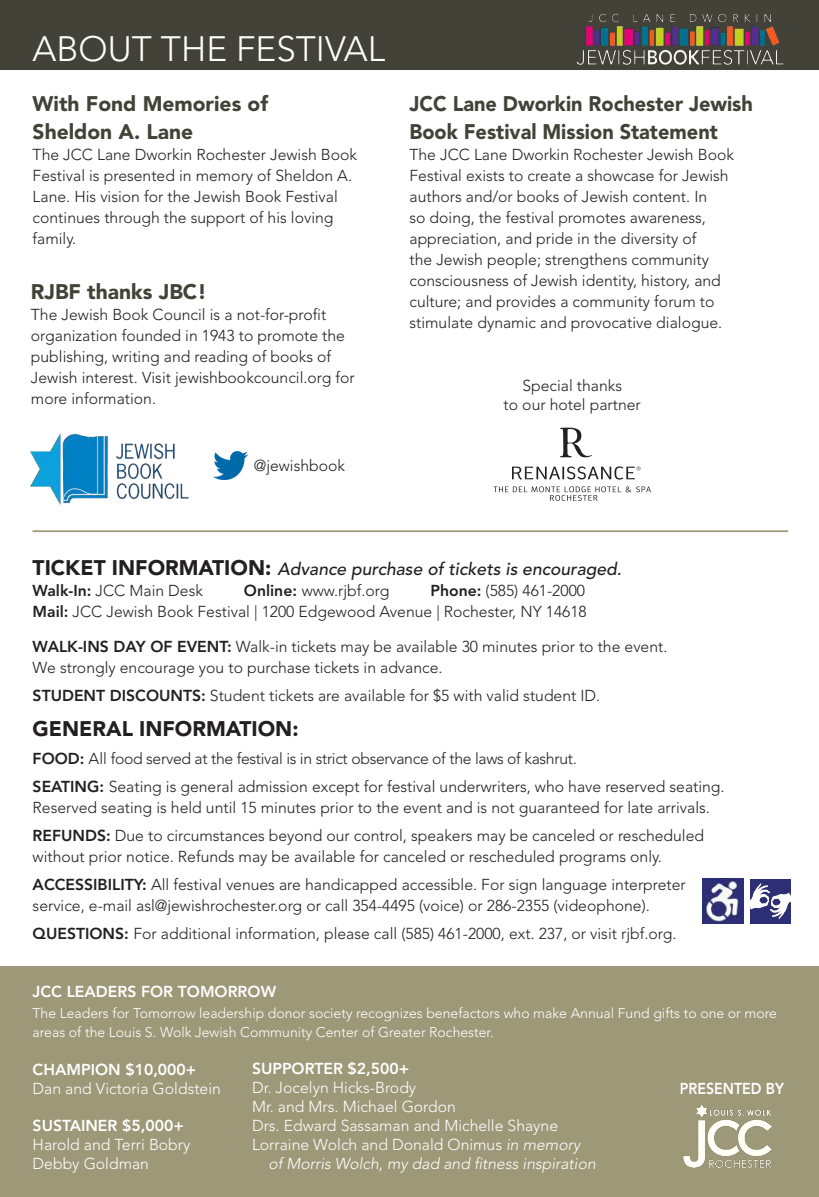
<style>
.page{position:relative;width:819px;height:1197px;background:#fff}
.page>*{position:absolute;margin:0;border:0;box-sizing:border-box;transform-origin:0 0}
.t1{font:300 35px "Avenir LT Std";color:#fff}
.t2{font:900 21px/28px "Avenir LT Std";color:#434238;scale:.95 1}
.t3{font:900 21px/28px "Avenir LT Std";color:#434238}
.t4{font:900 21px "Avenir LT Std";color:#231f20}
.t5{font:italic 500 17.5px "Avenir LT Std";color:#231f20}
.t6{font:300 15.75px/21px "Avenir LT Std";color:#231f20}
.t7{font:300 15.75px/18.9px "Avenir LT Std";color:#fff}
.t8{font:800 15.75px "Avenir LT Std";color:#fff}
.t9{font:italic 300 15.75px "Avenir LT Std";color:#fff}
.t10{font:800 15.75px "Avenir LT Std";color:#fff;scale:.9 1}
.t11{font:300 14px/18.9px "Avenir LT Std";color:#fff}
.s1{font-weight:900;font-style:normal;font-size:21px}
.s2{font-weight:800}
.s3{font-style:italic}
</style>
<div class="page">
<div style="left:0;top:0;width:819px;height:69px;background:#434238"></div>
<div style="left:1px;top:966px;width:818px;height:231px;background:#9c9878"></div>
<div style="left:750px;top:879px;width:40px;height:44px;background:#2c2f76"></div>
<img style="left:703px;top:879px;width:40px;height:44px">
<img style="left:749px;top:883px;width:42px;height:36px">
<img style="left:31px;top:434px;width:158px;height:70px">
<img style="left:683px;top:1105px;width:88px;height:62px">
<hr style="left:32px;top:530px;width:756px;height:2px;background:#9c9878">
<img style="left:576px;top:13px;width:208px;height:52px">
<svg style="left:512px;top:466px;width:129px;height:14px"></svg>
<svg style="left:560px;top:428px;width:32px;height:30px"></svg>
<svg style="left:493px;top:486px;width:158px;height:15px"></svg>
<img style="left:214px;top:451px;width:33px;height:28px">
<h1 class="t1" style="left:33px;top:28px;width:354px">ABOUT THE FESTIVAL</h1>
<h2 class="t3" style="left:33px;top:90px;width:237px">With Fond Memories of<br>Sheldon A. Lane</h2>
<p class="t6" style="left:33px;top:144px;width:326px">The JCC Lane Dworkin Rochester Jewish Book Festival is presented in memory of Sheldon A.<br>Lane. His vision for the Jewish Book Festival continues through the support of his loving family.</p>
<h2 class="t3" style="left:31px;top:277px;width:177px">RJBF thanks JBC!</h2>
<p class="t6" style="left:31px;top:304px;width:325px">The Jewish Book Council is a not-for-profit organization founded in 1943 to promote the publishing, writing and reading of books of Jewish interest. Visit jewishbookcouncil.org for more information.</p>
<p class="t6" style="left:254px;top:455px;width:93px">@jewishbook</p>
<h2 class="t2" style="left:410px;top:90px;width:363px">JCC Lane Dworkin Rochester Jewish<br>Book Festival Mission Statement</h2>
<p class="t6" style="left:410px;top:144px;width:326px">The JCC Lane Dworkin Rochester Jewish Book Festival exists to create a showcase for Jewish authors and/or books of Jewish content. In<br>so doing, the festival promotes awareness, appreciation, and pride in the diversity of<br>the Jewish people; strengthens community consciousness of Jewish identity, history, and culture; and provides a community forum to stimulate dynamic and provocative dialogue.</p>
<p class="t6" style="left:504px;top:376px;width:139px;line-height:18.9px;text-align:center">Special thanks<br>to our hotel partner</p>
<p class="t5" style="left:33px;top:559px;width:591px"><span class="s1">TICKET INFORMATION:</span> Advance purchase of tickets is encouraged.</p>
<p class="t6" style="left:33px;top:580px;width:172px"><span class="s2">Walk-In:</span> JCC Main Desk</p>
<p class="t6" style="left:244px;top:580px;width:147px"><span class="s2">Online:</span> www.rjbf.org</p>
<p class="t6" style="left:33px;top:580px;width:556px;text-align:right"><span class="s2">Phone:</span> (585) 461-2000<br><span class="s2">Mail:</span> JCC Jewish Book Festival | 1200 Edgewood Avenue | Rochester, NY 14618</p>
<p class="t6" style="left:33px;top:636px;width:636px"><span class="s2">WALK-INS DAY OF EVENT:</span> Walk-in tickets may be available 30 minutes prior to the event.<br>We strongly encourage you to purchase tickets in advance.</p>
<p class="t6" style="left:33px;top:685px;width:569px"><span class="s2">STUDENT DISCOUNTS:</span> Student tickets are available for $5 with valid student ID.</p>
<h2 class="t4" style="left:33px;top:716px;width:267px">GENERAL INFORMATION:</h2>
<p class="t6" style="left:33px;top:745px;width:694px;line-height:28px"><span class="s2">FOOD:</span> All food served at the festival is in strict observance of the laws of kashrut.<br><span class="s2">SEATING:</span> Seating is general admission except for festival underwriters, who have reserved seating.</p>
<p class="t6" style="left:33px;top:794px;width:679px;line-height:28px">Reserved seating is held until 15 minutes prior to the event and is not guaranteed for late arrivals.<br><span class="s2">REFUNDS:</span> Due to circumstances beyond our control, speakers may be canceled or rescheduled</p>
<p class="t6" style="left:33px;top:843px;width:655px;line-height:28px">without prior notice. Refunds may be available for canceled or rescheduled programs only.<br><span class="s2">ACCESSIBILITY:</span> All festival venues are handicapped accessible. For sign language interpreter</p>
<p class="t6" style="left:33px;top:892px;width:645px;line-height:28px">service, e-mail asl@jewishrochester.org or call 354-4495 (voice) or 286-2355 (videophone).<br><span class="s2">QUESTIONS:</span> For additional information, please call (585) 461-2000, ext. 237, or visit rjbf.org.</p>
<p class="t8" style="left:33px;top:982px;width:245px">JCC LEADERS FOR TOMORROW</p>
<p class="t11" style="left:33px;top:1004px;width:746px">The Leaders for Tomorrow leadership donor society recognizes benefactors who make Annual Fund gifts to one or more areas of the Louis S. Wolk Jewish Community Center of Greater Rochester.</p>
<p class="t8" style="left:33px;top:1060px;width:165px">CHAMPION $10,000+</p>
<p class="t7" style="left:33px;top:1079px;width:190px">Dan and Victoria Goldstein</p>
<p class="t8" style="left:33px;top:1117px;width:153px">SUSTAINER $5,000+</p>
<p class="t7" style="left:33px;top:1135px;width:159px">Harold and Terri Bobry<br>Debby Goldman</p>
<p class="t8" style="left:252px;top:1059px;width:159px">SUPPORTER $2,500+</p>
<p class="t7" style="left:252px;top:1078px;width:166px">Dr. Jocelyn Hicks-Brody</p>
<p class="t7" style="left:252px;top:1097px;width:206px">Mr. and Mrs. Michael Gordon</p>
<p class="t7" style="left:252px;top:1116px;width:308px">Drs. Edward Sassaman and Michelle Shayne</p>
<p class="t7" style="left:252px;top:1135px;width:330px">Lorraine Wolch and Donald Onimus <span class="s3">in memory</span></p>
<p class="t9" style="left:268px;top:1154px;width:329px">of Morris Wolch, my dad and fitness inspiration</p>
<p class="t10" style="left:680px;top:1079px;width:117px">PRESENTED BY</p>
</div>
